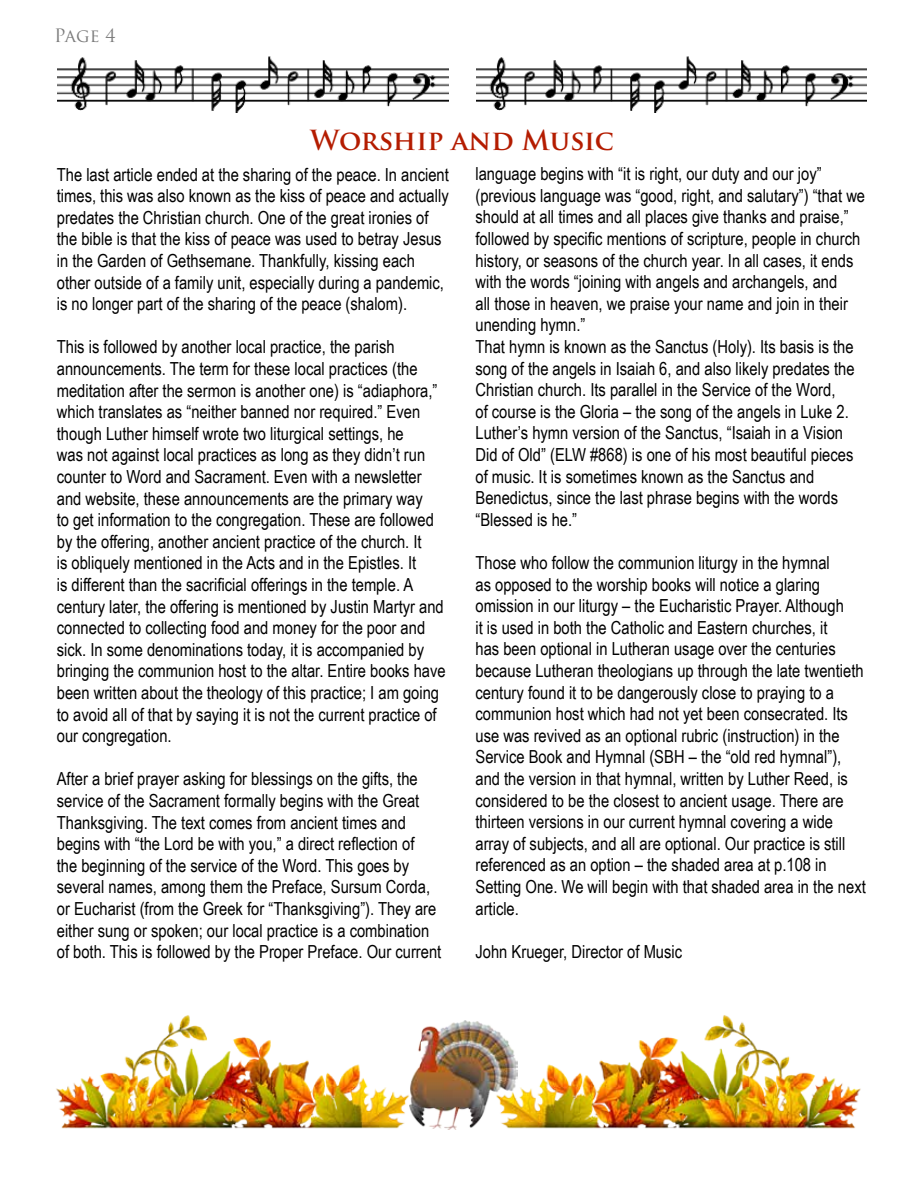
<style>
.page{position:relative;width:918px;height:1188px;background:#fff}
.page>*{position:absolute;margin:0;border:0;box-sizing:border-box;transform-origin:0 0}
.t1{font:700 27px "Trajan Pro";letter-spacing:-.005em;color:#b41c00}
.t2{font:18px/21.6px "Arial Narrow";color:#000}
.t3{font:18px "Trajan Pro";color:#7a7a7a}
</style>
<div class="page">
<img style="left:58px;top:56px;width:390px;height:57px">
<img style="left:476px;top:56px;width:391px;height:57px">
<img style="left:56px;top:1015px;width:354px;height:114px">
<img style="left:518px;top:1015px;width:343px;height:114px">
<img style="left:410px;top:1020px;width:108px;height:109px">
<p class="t3" style="left:54px;top:24px;width:63px">Page 4</p>
<h1 class="t1" style="left:310px;top:123px;width:305px">Worship and Music</h1>
<p class="t2" style="left:57px;top:163px;width:394px">The last article ended at the sharing of the peace. In ancient times, this was also known as the kiss of peace and actually predates the Christian church. One of the great ironies of the bible is that the kiss of peace was used to betray Jesus in the Garden of Gethsemane. Thankfully, kissing each other outside of a family unit, especially during a pandemic, is no longer part of the sharing of the peace (shalom).</p>
<p class="t2" style="left:57px;top:336px;width:390px">This is followed by another local practice, the parish announcements. The term for these local practices (the meditation after the sermon is another one) is “adiaphora,” which translates as “neither banned nor required.” Even though Luther himself wrote two liturgical settings, he<br>was not against local practices as long as they didn’t run counter to Word and Sacrament. Even with a newsletter and website, these announcements are the primary way<br>to get information to the congregation. These are followed by the offering, another ancient practice of the church. It<br>is obliquely mentioned in the Acts and in the Epistles. It<br>is different than the sacrificial offerings in the temple. A century later, the offering is mentioned by Justin Martyr and connected to collecting food and money for the poor and sick. In some denominations today, it is accompanied by bringing the communion host to the altar. Entire books have been written about the theology of this practice; I am going to avoid all of that by saying it is not the current practice of our congregation.</p>
<p class="t2" style="left:57px;top:768px;width:386px">After a brief prayer asking for blessings on the gifts, the service of the Sacrament formally begins with the Great Thanksgiving. The text comes from ancient times and begins with “the Lord be with you,” a direct reflection of<br>the beginning of the service of the Word. This goes by several names, among them the Preface, Sursum Corda, or Eucharist (from the Greek for “Thanksgiving”). They are either sung or spoken; our local practice is a combination of both. This is followed by the Proper Preface. Our current</p>
<p class="t2" style="left:476px;top:162px;width:391px">language begins with “it is right, our duty and our joy” (previous language was “good, right, and salutary”) “that we should at all times and all places give thanks and praise,” followed by specific mentions of scripture, people in church history, or seasons of the church year. In all cases, it ends with the words “joining with angels and archangels, and<br>all those in heaven, we praise your name and join in their unending hymn.”<br>That hymn is known as the Sanctus (Holy). Its basis is the song of the angels in Isaiah 6, and also likely predates the Christian church. Its parallel in the Service of the Word,<br>of course is the Gloria – the song of the angels in Luke 2.<br>Luther’s hymn version of the Sanctus, “Isaiah in a Vision Did of Old” (ELW #868) is one of his most beautiful pieces of music. It is sometimes known as the Sanctus and Benedictus, since the last phrase begins with the words “Blessed is he.”</p>
<p class="t2" style="left:476px;top:551px;width:392px">Those who follow the communion liturgy in the hymnal<br>as opposed to the worship books will notice a glaring omission in our liturgy – the Eucharistic Prayer. Although<br>it is used in both the Catholic and Eastern churches, it<br>has been optional in Lutheran usage over the centuries because Lutheran theologians up through the late twentieth century found it to be dangerously close to praying to a communion host which had not yet been consecrated. Its use was revived as an optional rubric (instruction) in the Service Book and Hymnal (SBH – the “old red hymnal”), and the version in that hymnal, written by Luther Reed, is considered to be the closest to ancient usage. There are thirteen versions in our current hymnal covering a wide array of subjects, and all are optional. Our practice is still referenced as an option – the shaded area at p.108 in Setting One. We will begin with that shaded area in the next article.</p>
<p class="t2" style="left:476px;top:940px;width:208px">John Krueger, Director of Music</p>
</div>
